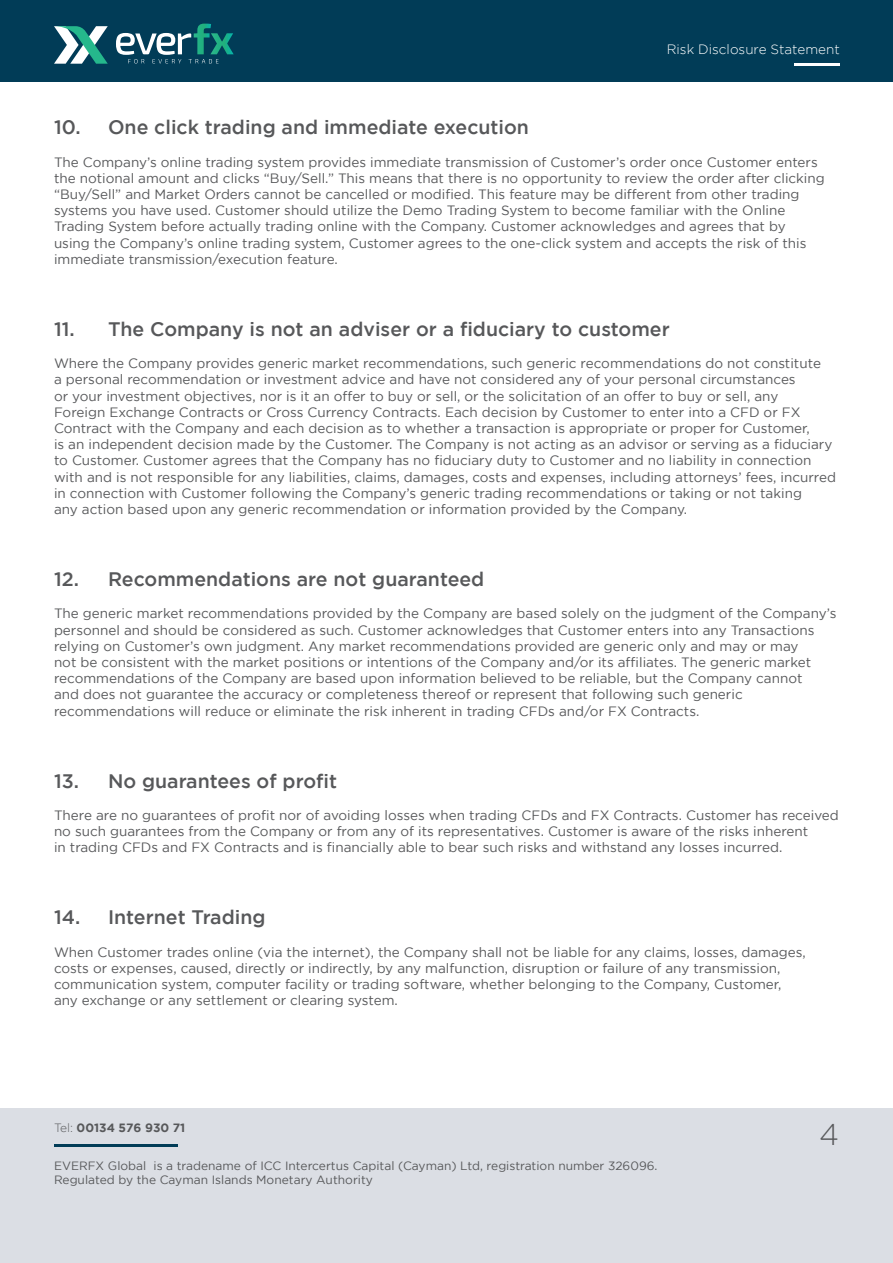
<style>
.page{position:relative;width:893px;height:1263px;background:#fff}
.page>*{position:absolute;margin:0;border:0;box-sizing:border-box;transform-origin:0 0}
.t1{font:300 30px "Gotham";color:#57585a}
.t2{font:500 19.5px "Gotham";color:#57585a}
.t3{font:13.5px/16.2px "Gotham";color:#57585a}
.t4{font:300 13.5px "Gotham";color:#fff}
.t5{font:12px/14.4px "Gotham";color:#57585a}
.t6{font:700 12px "Gotham";color:#57585a}
.s1{font-weight:300}
</style>
<div class="page">
<div style="left:0;top:0;width:893px;height:82px;background:#013c57"></div>
<div style="left:0;top:1108px;width:893px;height:155px;background:#dbdee4"></div>
<hr style="left:54px;top:1144px;width:123px;height:2px;background:#013c57">
<hr style="left:794px;top:64px;width:45px;height:2px;background:#fff">
<svg style="left:54px;top:26px;width:54px;height:38px"></svg>
<svg style="left:116px;top:24px;width:118px;height:39px"></svg>
<p class="t4" style="left:667px;top:42px;width:174px">Risk Disclosure Statement</p>
<h2 class="t2" style="left:54px;top:116px;width:477px">10. One click trading and immediate execution</h2>
<p class="t3" style="left:54px;top:153px;width:772px">The Company’s online trading system provides immediate transmission of Customer’s order once Customer enters the notional amount and clicks “Buy/Sell.” This means that there is no opportunity to review the order after clicking “Buy/Sell” and Market Orders cannot be cancelled or modified. This feature may be different from other trading systems you have used. Customer should utilize the Demo Trading System to become familiar with the Online Trading System before actually trading online with the Company. Customer acknowledges and agrees that by using the Company’s online trading system, Customer agrees to the one-click system and accepts the risk of this immediate transmission/execution feature.</p>
<h2 class="t2" style="left:54px;top:318px;width:617px">11. The Company is not an adviser or a fiduciary to customer</h2>
<p class="t3" style="left:54px;top:355px;width:784px">Where the Company provides generic market recommendations, such generic recommendations do not constitute<br>a personal recommendation or investment advice and have not considered any of your personal circumstances<br>or your investment objectives, nor is it an offer to buy or sell, or the solicitation of an offer to buy or sell, any<br>Foreign Exchange Contracts or Cross Currency Contracts. Each decision by Customer to enter into a CFD or FX Contract with the Company and each decision as to whether a transaction is appropriate or proper for Customer,<br>is an independent decision made by the Customer. The Company is not acting as an advisor or serving as a fiduciary to Customer. Customer agrees that the Company has no fiduciary duty to Customer and no liability in connection with and is not responsible for any liabilities, claims, damages, costs and expenses, including attorneys’ fees, incurred in connection with Customer following the Company’s generic trading recommendations or taking or not taking<br>any action based upon any generic recommendation or information provided by the Company.</p>
<h2 class="t2" style="left:54px;top:568px;width:432px">12. Recommendations are not guaranteed</h2>
<p class="t3" style="left:54px;top:605px;width:784px">The generic market recommendations provided by the Company are based solely on the judgment of the Company’s personnel and should be considered as such. Customer acknowledges that Customer enters into any Transactions relying on Customer’s own judgment. Any market recommendations provided are generic only and may or may<br>not be consistent with the market positions or intentions of the Company and/or its affiliates. The generic market recommendations of the Company are based upon information believed to be reliable, but the Company cannot<br>and does not guarantee the accuracy or completeness thereof or represent that following such generic recommendations will reduce or eliminate the risk inherent in trading CFDs and/or FX Contracts.</p>
<h2 class="t2" style="left:54px;top:770px;width:285px">13. No guarantees of profit</h2>
<p class="t3" style="left:54px;top:807px;width:786px">There are no guarantees of profit nor of avoiding losses when trading CFDs and FX Contracts. Customer has received no such guarantees from the Company or from any of its representatives. Customer is aware of the risks inherent<br>in trading CFDs and FX Contracts and is financially able to bear such risks and withstand any losses incurred.</p>
<h2 class="t2" style="left:54px;top:906px;width:213px">14. Internet Trading</h2>
<p class="t3" style="left:54px;top:944px;width:753px">When Customer trades online (via the internet), the Company shall not be liable for any claims, losses, damages, costs or expenses, caused, directly or indirectly, by any malfunction, disruption or failure of any transmission, communication system, computer facility or trading software, whether belonging to the Company, Customer, any exchange or any settlement or clearing system.</p>
<p class="t6" style="left:54px;top:1121px;width:133px"><span class="s1">Tel:</span> 00134 576 930 71</p>
<h1 class="t1" style="left:819px;top:1118px;width:21px">4</h1>
<p class="t5" style="left:54px;top:1158px;width:605px">EVERFX Global is a tradename of ICC Intercertus Capital (Cayman) Ltd, registration number 326096.<br>Regulated by the Cayman Islands Monetary Authority</p>
</div>
